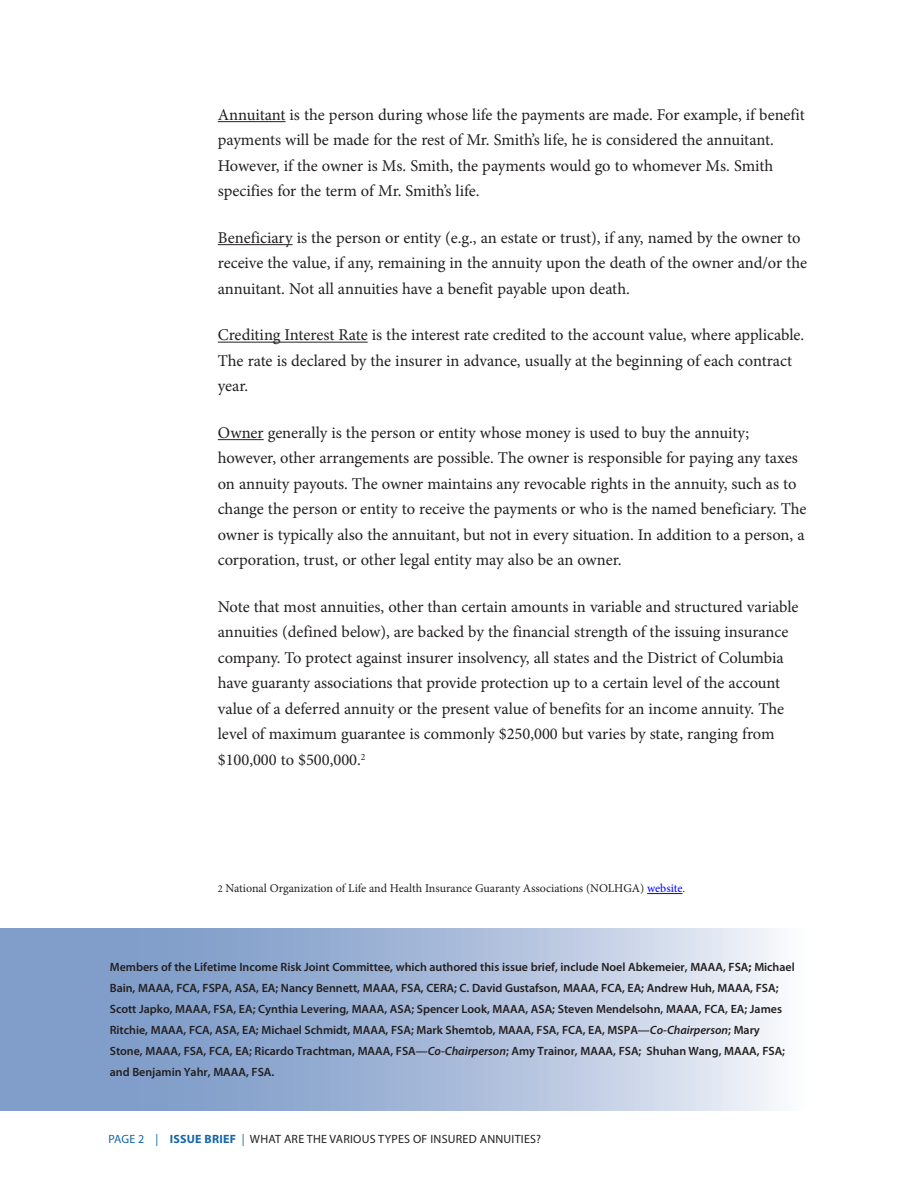
<style>
.page{position:relative;width:918px;height:1188px;background:#fff}
.page>*{position:absolute;margin:0;border:0;box-sizing:border-box;transform-origin:0 0}
.text{font:16.5px/25.5px "Minion Pro";color:#231f20}
.Committee_names{font:600 12px/21.1px "Myriad Pro";color:#231f20}
.footnotes{font:12px "Minion Pro";letter-spacing:-.005em;color:#231f20}
.Committee_names-2{font:12px "Myriad Pro";letter-spacing:.02em;color:#231f20}
.s1{font-size:10.5px}
.s2{color:#00f}
.s3{font-weight:700}
.s4{font-style:italic}
.s5{color:#1367a8}
.s6{font-weight:700;color:#1367a8}
</style>
<div class="page">
<hr style="left:218px;top:121px;width:68px;height:1px;background:#231f20">
<hr style="left:218px;top:244px;width:75px;height:1px;background:#231f20">
<hr style="left:218px;top:342px;width:150px;height:1px;background:#231f20">
<hr style="left:218px;top:439px;width:46px;height:1px;background:#231f20">
<hr style="left:647px;top:893px;width:35px;height:1px;background:#00f">
<svg style="left:0;top:928px;width:776px;height:182px;background:#a6b9d9"></svg>
<p class="text" style="left:218px;top:102px;width:589px">Annuitant is the person during whose life the payments are made. For example, if benefit payments will be made for the rest of Mr. Smith’s life, he is considered the annuitant.<br>However, if the owner is Ms. Smith, the payments would go to whomever Ms. Smith specifies for the term of Mr. Smith’s life.</p>
<p class="text" style="left:218px;top:225px;width:591px">Beneficiary is the person or entity (e.g., an estate or trust), if any, named by the owner to receive the value, if any, remaining in the annuity upon the death of the owner and/or the annuitant. Not all annuities have a benefit payable upon death.</p>
<p class="text" style="left:218px;top:323px;width:588px">Crediting Interest Rate is the interest rate credited to the account value, where applicable.<br>The rate is declared by the insurer in advance, usually at the beginning of each contract year.</p>
<p class="text" style="left:218px;top:420px;width:590px">Owner generally is the person or entity whose money is used to buy the annuity; however, other arrangements are possible. The owner is responsible for paying any taxes on annuity payouts. The owner maintains any revocable rights in the annuity, such as to change the person or entity to receive the payments or who is the named beneficiary. The owner is typically also the annuitant, but not in every situation. In addition to a person, a corporation, trust, or other legal entity may also be an owner.</p>
<p class="text" style="left:218px;top:594px;width:582px">Note that most annuities, other than certain amounts in variable and structured variable annuities (defined below), are backed by the financial strength of the issuing insurance company. To protect against insurer insolvency, all states and the District of Columbia have guaranty associations that provide protection up to a certain level of the account value of a deferred annuity or the present value of benefits for an income annuity. The level of maximum guarantee is commonly $250,000 but varies by state, ranging from $100,000 to $500,000.<sup>2</sup></p>
<p class="footnotes" style="left:218px;top:880px;width:469px"><span class="s1">2</span> National Organization of Life and Health Insurance Guaranty Associations (NOLHGA) <span class="s2">website</span>.</p>
<p class="Committee_names" style="left:110px;top:956px;width:687px">Members of the Lifetime Income Risk Joint Committee, which authored this issue brief, include Noel Abkemeier, MAAA, FSA<span class="s3">;</span> Michael Bain, MAAA, FCA, FSPA, ASA, EA; Nancy Bennett, MAAA, FSA, CERA; C. David Gustafson, MAAA, FCA, EA; Andrew Huh, MAAA, FSA; Scott Japko, MAAA, FSA, EA; Cynthia Levering, MAAA, ASA; Spencer Look, MAAA, ASA; Steven Mendelsohn, MAAA, FCA, EA; James Ritchie, MAAA, FCA, ASA, EA; Michael Schmidt, MAAA, FSA; Mark Shemtob, MAAA, FSA, FCA, EA, MSPA—<span class="s4">Co-Chairperson</span>; Mary Stone, MAAA, FSA, FCA, EA; Ricardo Trachtman, MAAA, FSA—<span class="s4">Co-Chairperson</span>; Amy Trainor, MAAA, FSA; Shuhan Wang, MAAA, FSA; and Benjamin Yahr, MAAA, FSA.</p>
<p class="Committee_names-2" style="left:108px;top:1132px;width:434px"><span class="s5">PAGE 2 |</span> <span class="s6">ISSUE BRIEF</span> <span class="s5">|</span> WHAT ARE THE VARIOUS TYPES OF INSURED ANNUITIES?</p>
</div>
